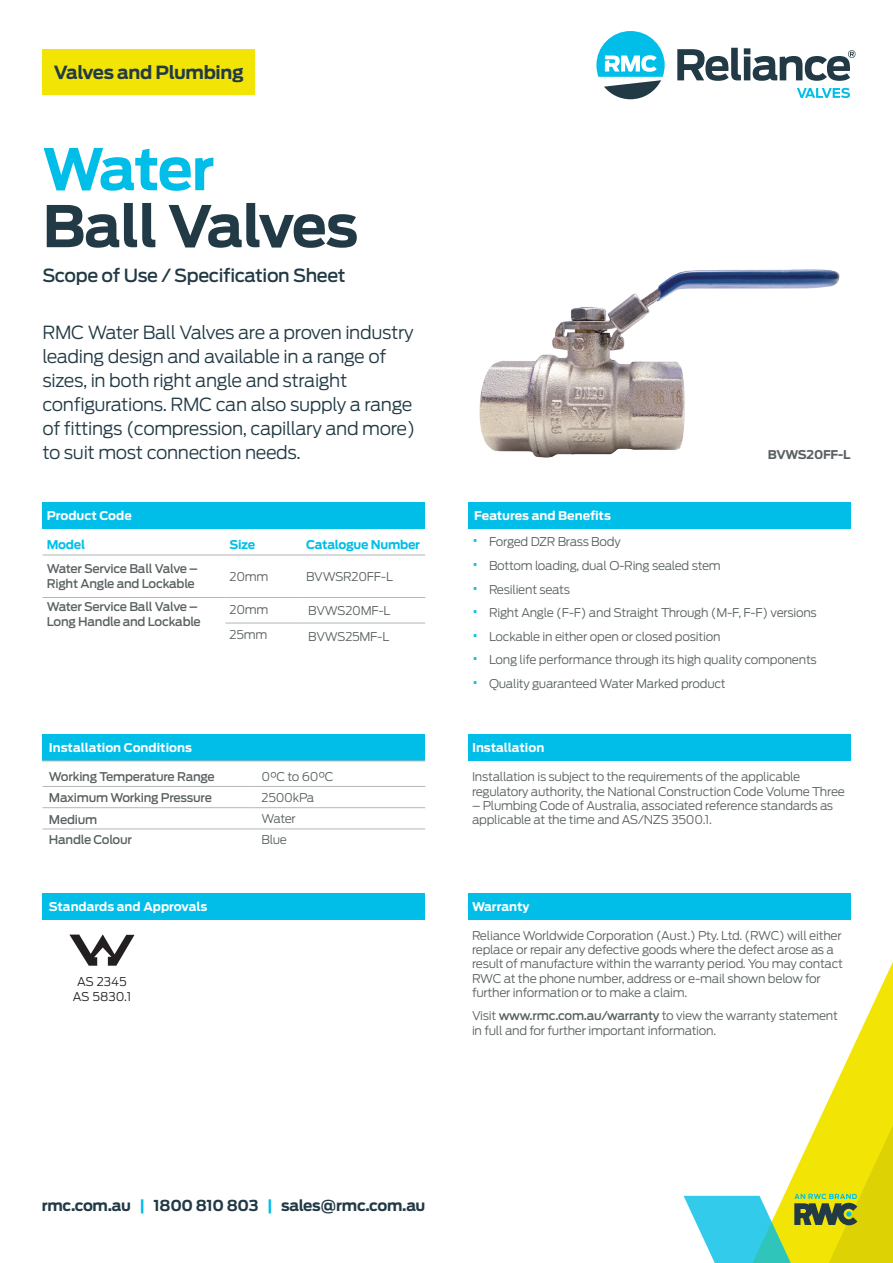
<style>
.page{position:relative;width:893px;height:1263px;background:#fff}
.page>*{position:absolute;margin:0;border:0;box-sizing:border-box;transform-origin:0 0}
.H1_-_Dark_Blue{font:700 57px/57px "Antenna";letter-spacing:-.03em;color:#223a45}
.Description_Blurb{font:300 18px/24px "Antenna";letter-spacing:-.02em;color:#223a45}
.Scope_of_Use{font:500 18px "Antenna";letter-spacing:-.02em;color:#223a45}
.t1{font:700 18px "Antenna";letter-spacing:-.02em;color:#223a45}
.t2{font:700 15px "Antenna";letter-spacing:-.02em;color:#223a45}
.Table_Body_-_Paragra{font:300 12px/14.4px "Antenna";letter-spacing:-.02em;color:#596061}
.Table_Body_-_Med{font:500 12px/15px "Antenna";letter-spacing:-.02em;color:#596061}
.Table_Heading{font:700 12px "Antenna";color:#fff}
.Table_Body_-_Standar{font:300 12px "Antenna";letter-spacing:-.02em;color:#596061}
.Table_Subheading{font:700 12px "Antenna";letter-spacing:-.02em;color:#00bee8}
.Dimensions_Text{font:300 12px "Antenna";color:#231f20}
.Product_Code_Text{font:700 12px "Antenna";letter-spacing:-.02em;color:#596061}
.s1{color:#00bee8}
.s2{font-size:18px;color:#00bee8}
.s3{font-weight:500}
</style>
<div class="page">
<div style="left:43px;top:50px;width:212px;height:45px;background:#f2e505"></div>
<svg style="left:743px;top:916px;width:150px;height:163px"></svg>
<svg style="left:684px;top:1079px;width:209px;height:184px"></svg>
<svg style="left:677px;top:48px;width:178px;height:33px"></svg>
<svg style="left:797px;top:88px;width:53px;height:10px"></svg>
<svg style="left:596px;top:31px;width:69px;height:68px"></svg>
<div style="left:43px;top:734px;width:382px;height:27px;background:#00bee8"></div>
<hr style="left:43px;top:786px;width:212px;height:1px;background:#b3b6b7">
<hr style="left:43px;top:807px;width:212px;height:1px;background:#b3b6b7">
<hr style="left:43px;top:829px;width:212px;height:1px;background:#b3b6b7">
<hr style="left:43px;top:761px;width:212px;height:1px;background:#b3b6b7">
<hr style="left:255px;top:761px;width:170px;height:1px;background:#b3b6b7">
<hr style="left:255px;top:786px;width:170px;height:1px;background:#b3b6b7">
<hr style="left:255px;top:807px;width:170px;height:1px;background:#b3b6b7">
<hr style="left:255px;top:829px;width:170px;height:1px;background:#b3b6b7">
<div style="left:468px;top:502px;width:382px;height:26px;background:#00bee8"></div>
<img style="left:479px;top:269px;width:361px;height:189px">
<div style="left:468px;top:734px;width:382px;height:27px;background:#00bee8"></div>
<div style="left:43px;top:893px;width:382px;height:26px;background:#00bee8"></div>
<svg style="left:69px;top:934px;width:66px;height:32px"></svg>
<div style="left:43px;top:502px;width:382px;height:26px;background:#00bee8"></div>
<hr style="left:43px;top:555px;width:182px;height:1px;background:#b3b6b7">
<hr style="left:225px;top:555px;width:77px;height:1px;background:#b3b6b7">
<hr style="left:302px;top:555px;width:123px;height:1px;background:#b3b6b7">
<hr style="left:225px;top:623px;width:77px;height:1px;background:#b3b6b7">
<hr style="left:43px;top:597px;width:182px;height:1px;background:#b3b6b7">
<hr style="left:225px;top:597px;width:77px;height:1px;background:#b3b6b7">
<hr style="left:302px;top:597px;width:123px;height:1px;background:#b3b6b7">
<hr style="left:302px;top:623px;width:123px;height:1px;background:#b3b6b7">
<div style="left:468px;top:893px;width:382px;height:26px;background:#00bee8"></div>
<h2 class="t1" style="left:54px;top:62px;width:191px">Valves and Plumbing</h2>
<p class="H1_-_Dark_Blue" style="left:43px;top:141px;width:317px"><span class="s1">Water<br></span>Ball Valves</p>
<p class="Scope_of_Use" style="left:43px;top:265px;width:305px">Scope of Use / Specification Sheet</p>
<p class="Description_Blurb" style="left:43px;top:321px;width:374px">RMC Water Ball Valves are a proven industry leading design and available in a range of sizes, in both right angle and straight configurations. RMC can also supply a range of fittings (compression, capillary and more) to suit most connection needs.</p>
<p class="Table_Heading" style="left:47px;top:508px;width:86px">Product Code</p>
<p class="Table_Subheading" style="left:47px;top:537px;width:40px">Model</p>
<p class="Table_Subheading" style="left:230px;top:537px;width:27px">Size</p>
<p class="Table_Subheading" style="left:306px;top:537px;width:115px">Catalogue Number</p>
<p class="Table_Body_-_Med" style="left:47px;top:561px;width:153px">Water Service Ball Valve –<br>Right Angle and Lockable</p>
<p class="Table_Body_-_Standar" style="left:230px;top:569px;width:40px">20mm</p>
<p class="Table_Body_-_Standar" style="left:306px;top:569px;width:88px">BVWSR20FF-L</p>
<p class="Table_Body_-_Med" style="left:47px;top:599px;width:156px">Water Service Ball Valve –<br>Long Handle and Lockable</p>
<p class="Table_Body_-_Standar" style="left:230px;top:602px;width:40px">20mm</p>
<p class="Table_Body_-_Standar" style="left:308px;top:603px;width:84px">BVWS20MF-L</p>
<p class="Table_Body_-_Standar" style="left:230px;top:627px;width:39px">25mm</p>
<p class="Table_Body_-_Standar" style="left:308px;top:629px;width:83px">BVWS25MF-L</p>
<p class="Table_Heading" style="left:49px;top:741px;width:145px">Installation Conditions</p>
<p class="Table_Body_-_Med" style="left:49px;top:769px;width:167px">Working Temperature Range</p>
<p class="Table_Body_-_Standar" style="left:261px;top:769px;width:74px">0°C to 60°C</p>
<p class="Table_Body_-_Med" style="left:49px;top:790px;width:165px">Maximum Working Pressure</p>
<p class="Table_Body_-_Standar" style="left:261px;top:790px;width:54px">2500kPa</p>
<p class="Table_Body_-_Med" style="left:49px;top:812px;width:50px">Medium</p>
<p class="Table_Body_-_Standar" style="left:261px;top:812px;width:36px">Water</p>
<p class="Table_Body_-_Med" style="left:49px;top:832px;width:85px">Handle Colour</p>
<p class="Table_Body_-_Standar" style="left:261px;top:833px;width:27px">Blue</p>
<p class="Table_Heading" style="left:49px;top:899px;width:160px">Standards and Approvals</p>
<p class="Dimensions_Text" style="left:77px;top:975px;width:51px">AS 2345</p>
<p class="Dimensions_Text" style="left:73px;top:990px;width:60px">AS 5830.1</p>
<p class="Product_Code_Text" style="left:768px;top:448px;width:84px">BVWS20FF-L</p>
<p class="Table_Heading" style="left:474px;top:508px;width:138px">Features and Benefits</p>
<p class="Table_Body_-_Paragra" style="left:472px;top:535px;width:150px"><span class="s2">•</span> Forged DZR Brass Body</p>
<p class="Table_Body_-_Paragra" style="left:472px;top:558px;width:250px"><span class="s2">•</span> Bottom loading, dual O-Ring sealed stem</p>
<p class="Table_Body_-_Paragra" style="left:472px;top:582px;width:99px"><span class="s2">•</span> Resilient seats</p>
<p class="Table_Body_-_Paragra" style="left:472px;top:605px;width:346px"><span class="s2">•</span> Right Angle (F-F) and Straight Through (M-F, F-F) versions</p>
<p class="Table_Body_-_Paragra" style="left:472px;top:629px;width:250px"><span class="s2">•</span> Lockable in either open or closed position</p>
<p class="Table_Body_-_Paragra" style="left:472px;top:652px;width:346px"><span class="s2">•</span> Long life performance through its high quality components</p>
<p class="Table_Body_-_Paragra" style="left:472px;top:676px;width:255px"><span class="s2">•</span> Quality guaranteed Water Marked product</p>
<p class="Table_Heading" style="left:472px;top:741px;width:74px">Installation</p>
<p class="Table_Body_-_Paragra" style="left:472px;top:770px;width:374px">Installation is subject to the requirements of the applicable regulatory authority, the National Construction Code Volume Three</p>
<p class="Table_Body_-_Paragra" style="left:472px;top:798px;width:363px">– Plumbing Code of Australia, associated reference standards as applicable at the time and AS/NZS 3500.1.</p>
<p class="Table_Heading" style="left:472px;top:899px;width:59px">Warranty</p>
<p class="Table_Body_-_Paragra" style="left:472px;top:928px;width:372px">Reliance Worldwide Corporation (Aust.) Pty. Ltd. (RWC) will either replace or repair any defective goods where the defect arose as a result of manufacture within the warranty period. You may contact RWC at the phone number, address or e-mail shown below for further information or to make a claim.</p>
<p class="Table_Body_-_Paragra" style="left:472px;top:1008px;width:367px">Visit <span class="s3">www.rmc.com.au/warranty</span> to view the warranty statement in full and for further important information.</p>
<p class="t2" style="left:42px;top:1197px;width:385px">rmc.com.au <span class="s1">|</span> 1800 810 803 <span class="s1">|</span> sales@rmc.com.au</p>
</div>
